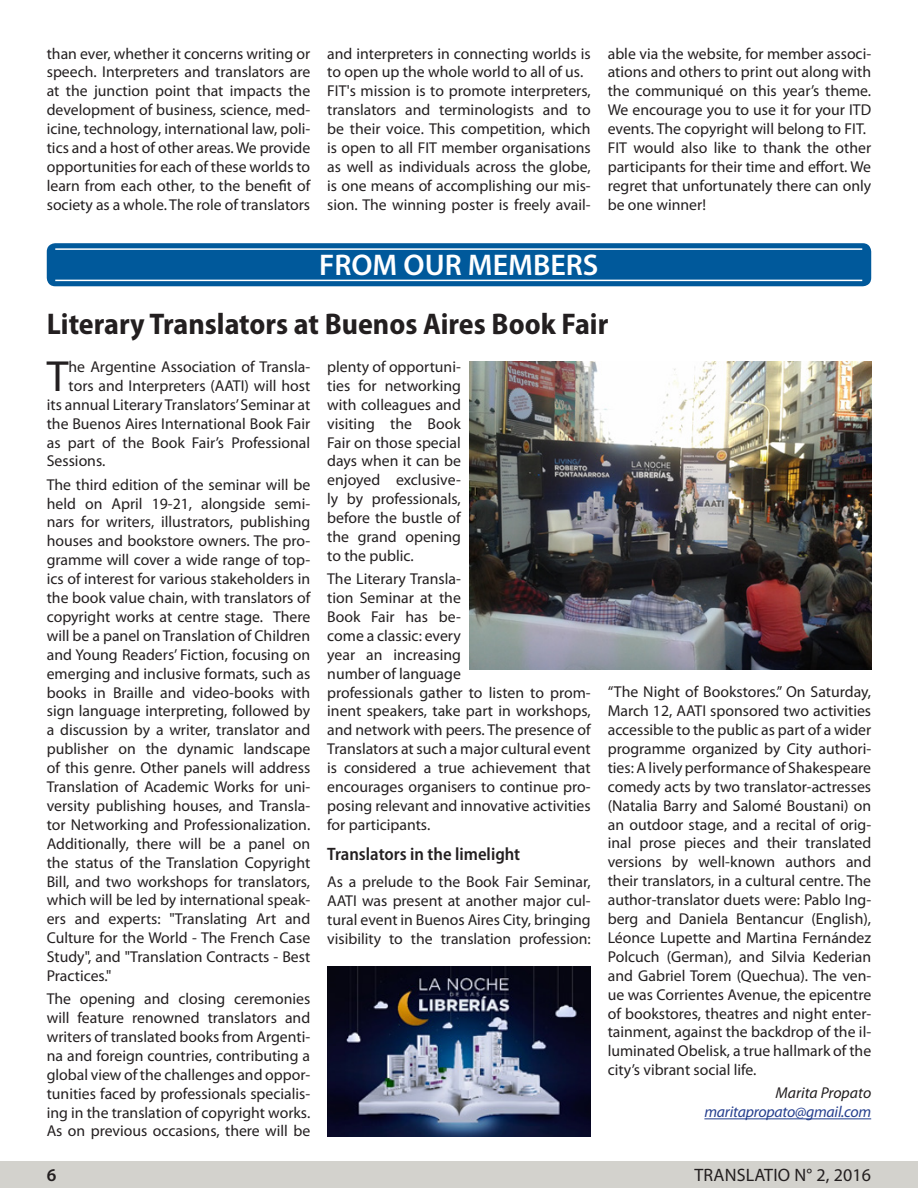
<style>
.page{position:relative;width:918px;height:1188px;background:#fff}
.page>*{position:absolute;margin:0;border:0;box-sizing:border-box;transform-origin:0 0}
.t1{font:43.8px "Myriad Pro";color:#231f20}
.Titel_2{font:700 semi-condensed 30px "Myriad Pro";color:#231f20}
.Titel_2-2{font:600 30px "Myriad Pro";color:#fff}
.Titel{font:600 semi-condensed 18px "Myriad Pro";color:#231f20}
.t2{font:18px "Myriad Pro";letter-spacing:.01em;color:#231f20}
.t3{font:600 18px "Myriad Pro";color:#231f20}
.t4{font:15.75px/18.9px "Myriad Pro";color:#231f20;text-align:justify}
.t5{font:italic 15.75px "Myriad Pro";letter-spacing:-.015em;color:#253f8e}
.t6{font:italic 15.75px "Myriad Pro";color:#231f20}
</style>
<div class="page">
<div style="left:0;top:1161px;width:918px;height:27px;background:#d3d2cd"></div>
<div style="left:47px;top:243px;width:824px;height:43px;background:#00599b;border-radius:9px"></div>
<hr style="left:55px;top:248px;width:807px;height:2px;background:#fff">
<hr style="left:55px;top:280px;width:807px;height:1px;background:#fff">
<hr style="left:704px;top:1118px;width:167px;height:1px;background:#253f8e">
<img style="left:469px;top:362px;width:402px;height:308px">
<img style="left:327px;top:966px;width:264px;height:171px">
<p class="t4" style="left:47px;top:44px;width:265px">than ever, whether it concerns writing or speech. Interpreters and translators are at the junction point that impacts the development of business, science, med&shy;icine, technology, international law, poli&shy;tics and a host of other areas. We provide opportunities for each of these worlds to learn from each other, to the benefit of society as a whole. The role of translators</p>
<p class="t4" style="left:327px;top:44px;width:265px">and interpreters in connecting worlds is to open up the whole world to all of us.</p>
<p class="t4" style="left:327px;top:81px;width:265px">FIT's mission is to promote interpreters, translators and terminologists and to be their voice. This competition, which is open to all FIT member organisations as well as individuals across the globe, is one means of accomplishing our mis&shy;sion. The winning poster is freely avail-</p>
<p class="t4" style="left:608px;top:44px;width:265px">able via the website, for member associ&shy;ations and others to print out along with the communiqué on this year’s theme.<br>We encourage you to use it for your ITD events. The copyright will belong to FIT.</p>
<p class="t4" style="left:608px;top:138px;width:265px">FIT would also like to thank the other participants for their time and effort. We regret that unfortunately there can only be one winner!</p>
<p class="Titel_2-2" style="left:319px;top:246px;width:281px">FROM OUR MEMBERS</p>
<p class="Titel_2" style="left:47px;top:305px;width:563px">Literary Translators at Buenos Aires Book Fair</p>
<p class="t1" style="left:47px;top:349px;width:23px">T</p>
<p class="t4" style="left:69px;top:357px;width:243px">he Argentine Association of Transla-</p>
<p class="t4" style="left:69px;top:376px;width:243px">tors and Interpreters (AATI) will host</p>
<p class="t4" style="left:47px;top:395px;width:265px">its annual Literary Translators’ Seminar at</p>
<p class="t4" style="left:47px;top:414px;width:265px">the Buenos Aires International Book Fair</p>
<p class="t4" style="left:47px;top:433px;width:265px">as part of the Book Fair’s Professional</p>
<p class="t4" style="left:47px;top:451px;width:60px">Sessions.</p>
<p class="t4" style="left:47px;top:475px;width:265px">The third edition of the seminar will be held on April 19-21, alongside semi&shy;nars for writers, illustrators, publishing houses and bookstore owners. The pro&shy;gramme will cover a wide range of top&shy;ics of interest for various stakeholders in the book value chain, with translators of copyright works at centre stage. There will be a panel on Translation of Children and Young Readers’ Fiction, focusing on emerging and inclusive formats, such as books in Braille and video-books with sign language interpreting, followed by a discussion by a writer, translator and publisher on the dynamic landscape of this genre. Other panels will address Translation of Academic Works for uni&shy;versity publishing houses, and Transla&shy;tor Networking and Professionalization.<br>Additionally, there will be a panel on the status of the Translation Copyright Bill, and two workshops for translators, which will be led by international speak&shy;ers and experts: "Translating Art and Culture for the World - The French Case Study", and "Translation Contracts - Best Practices."</p>
<p class="t4" style="left:47px;top:989px;width:265px">The opening and closing ceremonies will feature renowned translators and writers of translated books from Argenti&shy;na and foreign countries, contributing a global view of the challenges and oppor&shy;tunities faced by professionals specialis&shy;ing in the translation of copyright works.<br>As on previous occasions, there will be</p>
<p class="t4" style="left:327px;top:357px;width:135px">plenty of opportuni&shy;ties for networking with colleagues and visiting the Book Fair on those special days when it can be enjoyed exclusive&shy;ly by professionals, before the bustle of the grand opening to the public.</p>
<p class="t4" style="left:327px;top:569px;width:265px;text-align:left">The Literary Transla-<br>tion Seminar at the<br>Book Fair has be-<br>come a classic: every<br>year an increasing<br>number of language<br>professionals gather to listen to prom&shy;inent speakers, take part in workshops, and network with peers. The presence of<br>Translators at such a major cultural event is considered a true achievement that encourages organisers to continue pro&shy;posing relevant and innovative activities for participants.</p>
<p class="Titel" style="left:327px;top:843px;width:195px">Translators in the limelight</p>
<p class="t4" style="left:327px;top:872px;width:265px">As a prelude to the Book Fair Seminar, AATI was present at another major cul&shy;tural event in Buenos Aires City, bringing visibility to the translation profession:</p>
<p class="t4" style="left:608px;top:682px;width:265px">“The Night of Bookstores.” On Saturday, March 12, AATI sponsored two activities accessible to the public as part of a wider programme organized by City authori&shy;ties: A lively performance of Shakespeare comedy acts by two translator-actresses (Natalia Barry and Salomé Boustani) on an outdoor stage, and a recital of orig&shy;inal prose pieces and their translated versions by well-known authors and their translators, in a cultural centre. The author-translator duets were: Pablo Ing&shy;berg and Daniela Bentancur (English), Léonce Lupette and Martina Fernández Polcuch (German), and Silvia Kederian and Gabriel Torem (Quechua). The ven&shy;ue was Corrientes Avenue, the epicentre of bookstores, theatres and night enter&shy;tainment, against the backdrop of the il&shy;luminated Obelisk, a true hallmark of the city’s vibrant social life.</p>
<p class="t6" style="left:776px;top:1083px;width:97px">Marita Propato</p>
<p class="t5" style="left:704px;top:1102px;width:168px">maritapropato@gmail.com</p>
<p class="t3" style="left:47px;top:1164px;width:11px">6</p>
<p class="t2" style="left:694px;top:1164px;width:178px">TRANSLATIO N° 2, 2016</p>
</div>
